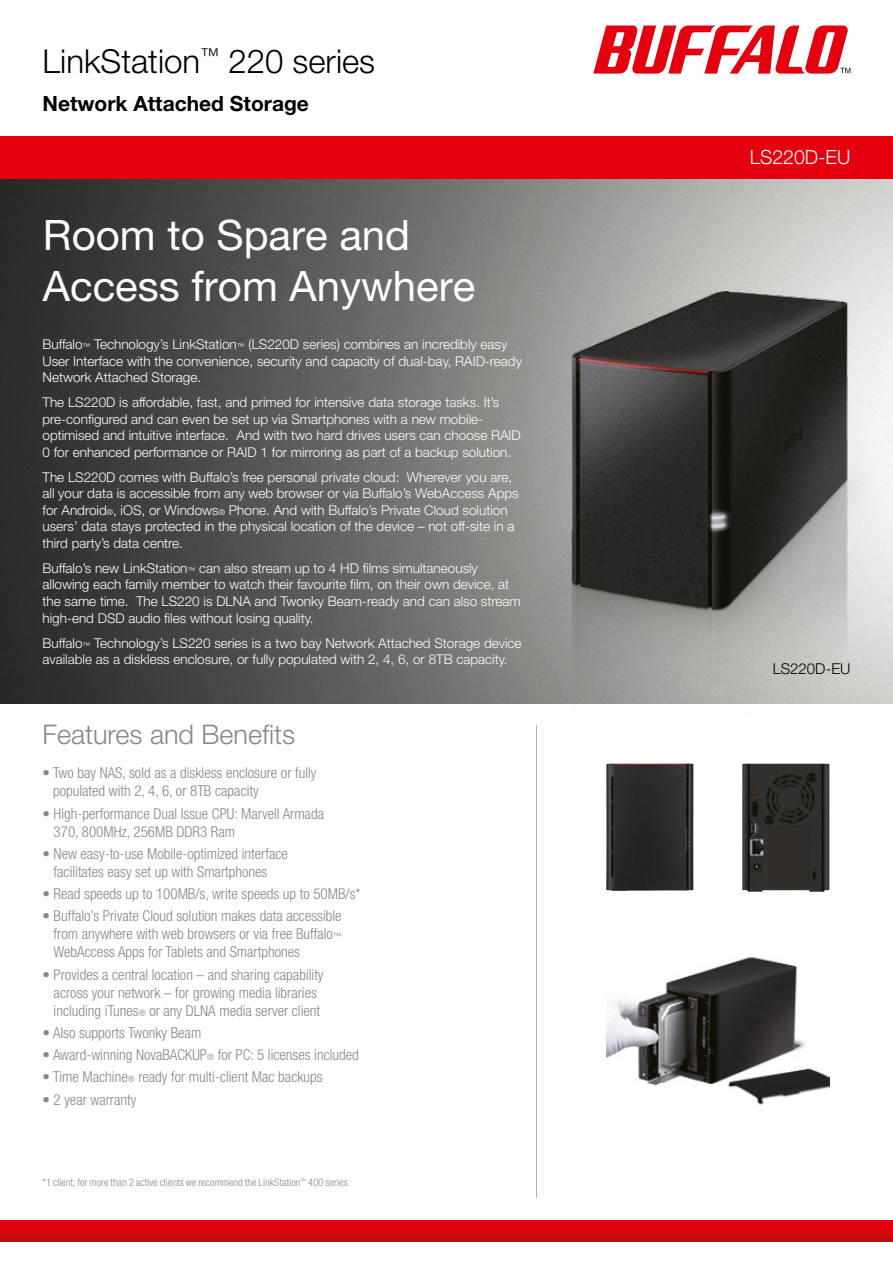
<style>
.page{position:relative;width:893px;height:1263px;background:#fff}
.page>*{position:absolute;margin:0;border:0;box-sizing:border-box;transform-origin:0 0}
.t1{font:42px/50.4px "Helvetica Neue LT Pro";color:#fff}
.t2{font:300 33px "Helvetica Neue LT Pro";color:#000}
.t3{font:300 27px "Helvetica Neue LT Pro";color:#878786}
.t4{font:700 21px "Helvetica Neue LT Pro";color:#000}
.t5{font:300 19.5px "Helvetica Neue LT Pro";color:#fff}
.t6{font:300 condensed 15px/18px "Helvetica Neue LT Pro";color:#878786}
.t7{font:300 15px "Helvetica Neue LT Pro";letter-spacing:-.005em;color:#000}
.t8{font:300 13.5px/16.5px "Helvetica Neue LT Pro";color:#fff}
.t9{font:300 condensed 10.5px "Helvetica Neue LT Pro";letter-spacing:.005em;color:#878786}
.s1{font-size:7.8px}
.s2{font-size:8.7px}
</style>
<div class="page">
<img style="left:0;top:179px;width:893px;height:525px">
<hr style="left:536px;top:725px;width:1px;height:473px;background:#b1b2b3">
<div style="left:0;top:136px;width:893px;height:43px;background:#e3000f"></div>
<svg style="left:0;top:1220px;width:893px;height:21px;background:#d6050e"></svg>
<svg style="left:593px;top:26px;width:257px;height:48px"></svg>
<img style="left:542px;top:291px;width:336px;height:413px">
<img style="left:742px;top:763px;width:88px;height:129px">
<img style="left:606px;top:957px;width:224px;height:148px">
<img style="left:606px;top:763px;width:87px;height:128px">
<h2 class="t2" style="left:43px;top:41px;width:334px">LinkStation<sup>™</sup> 220 series</h2>
<h3 class="t4" style="left:43px;top:90px;width:268px">Network Attached Storage</h3>
<h1 class="t1" style="left:43px;top:210px;width:434px">Room to Spare and<br>Access from Anywhere</h1>
<p class="t8" style="left:43px;top:336px;width:481px">Buffalo<span class="s1">™</span> Technology’s LinkStation<span class="s1">™</span> (LS220D series) combines an incredibly easy<br>User Interface with the convenience, security and capacity of dual-bay, RAID-ready<br>Network Attached Storage.</p>
<p class="t8" style="left:43px;top:394px;width:480px">The LS220D is affordable, fast, and primed for intensive data storage tasks. It’s pre-configured and can even be set up via Smartphones with a new mobile&shy;optimised and intuitive interface. And with two hard drives users can choose RAID 0 for enhanced performance or RAID 1 for mirroring as part of a backup solution.</p>
<p class="t8" style="left:43px;top:469px;width:478px">The LS220D comes with Buffalo’s free personal private cloud: Wherever you are, all your data is accessible from any web browser or via Buffalo’s WebAccess Apps for Android<span class="s1">®</span>, iOS, or Windows<span class="s1">®</span> Phone. And with Buffalo’s Private Cloud solution users’ data stays protected in the physical location of the device – not off-site in a third party’s data centre.</p>
<p class="t8" style="left:43px;top:560px;width:480px">Buffalo’s new LinkStation <span class="s1">™</span> can also stream up to 4 HD films simultaneously allowing each family member to watch their favourite film, on their own device, at the same time. The LS220 is DLNA and Twonky Beam-ready and can also stream high-end DSD audio files without losing quality.</p>
<p class="t8" style="left:43px;top:634px;width:480px">Buffalo<span class="s1">™</span> Technology’s LS220 series is a two bay Network Attached Storage device available as a diskless enclosure, or fully populated with 2, 4, 6, or 8TB capacity.</p>
<h3 class="t3" style="left:43px;top:718px;width:254px">Features and Benefits</h3>
<p class="t6" style="left:53px;top:764px;width:265px;text-indent:-11px">• Two bay NAS, sold as a diskless enclosure or fully populated with 2, 4, 6, or 8TB capacity</p>
<p class="t6" style="left:54px;top:804px;width:272px;text-indent:-11px">• High-performance Dual Issue CPU: Marvell Armada<br>370, 800MHz, 256MB DDR3 Ram</p>
<p class="t6" style="left:54px;top:844px;width:236px;text-indent:-11px">• New easy-to-use Mobile-optimized interface facilitates easy set up with Smartphones</p>
<p class="t6" style="left:43px;top:885px;width:320px">• Read speeds up to 100MB/s, write speeds up to 50MB/s*</p>
<p class="t6" style="left:54px;top:907px;width:290px;text-align:justify;text-indent:-11px">• Buffalo’s Private Cloud solution makes data accessible from anywhere with web browsers or via free Buffalo<span class="s2">™ </span>WebAccess Apps for Tablets and Smartphones</p>
<p class="t6" style="left:43px;top:965px;width:282px;text-align:center">• Provides a central location – and sharing capability across your network – for growing media libraries including iTunes <span class="s2">®</span> or any DLNA media server client</p>
<p class="t6" style="left:43px;top:1023px;width:160px">• Also supports Twonky Beam</p>
<p class="t6" style="left:43px;top:1046px;width:318px">• Award-winning NovaBACKUP<span class="s2">®</span> for PC: 5 licenses included</p>
<p class="t6" style="left:43px;top:1068px;width:282px">• Time Machine<span class="s2">®</span> ready for multi-client Mac backups</p>
<p class="t6" style="left:43px;top:1090px;width:95px">• 2 year warranty</p>
<p class="t9" style="left:43px;top:1176px;width:307px">*1 client; for more than 2 active clients we recommend the LinkStation<sup>™</sup> 400 series</p>
<h3 class="t5" style="left:750px;top:145px;width:102px">LS220D-EU</h3>
<p class="t7" style="left:773px;top:659px;width:79px">LS220D-EU</p>
</div>
